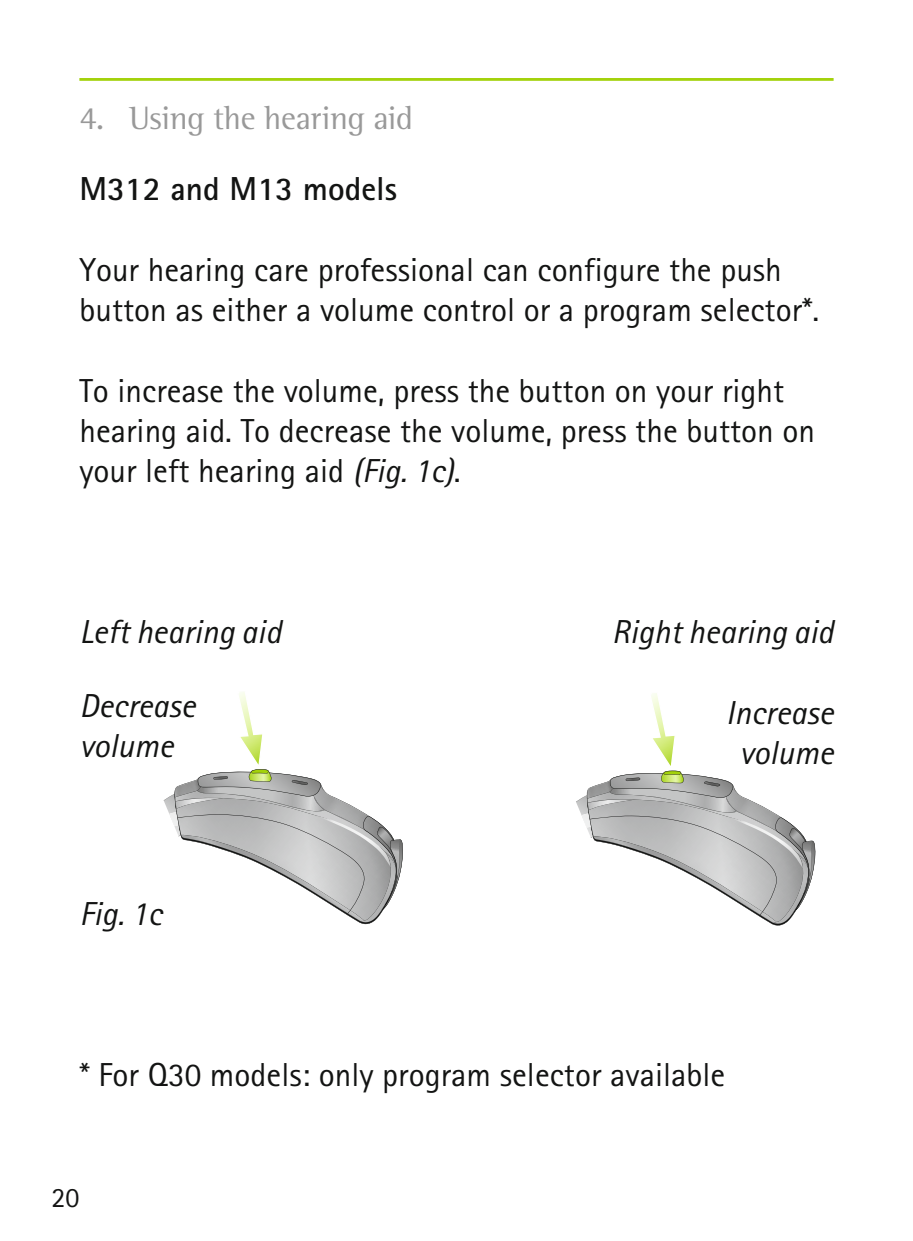
<style>
.page{position:relative;width:913px;height:1241px;background:#fff}
.page>*{position:absolute;margin:0;border:0;box-sizing:border-box;transform-origin:0 0}
.t1{font:33.25px/40.2px "Rotis Sans Serif Pro";color:#131413}
.t2{font:italic 33.25px/40.2px "Rotis Sans Serif Pro";color:#131413}
.t3{font:33.25px "Rotis Semi Serif Pro";letter-spacing:-.01em;color:#999}
.t4{font:700 33.25px "Rotis Sans Serif Pro";color:#131413}
.t5{font:28px "Rotis Sans Serif Pro";color:#131413}
.s1{font-style:italic}
</style>
<div class="page">
<hr style="left:79px;top:78px;width:754px;height:3px;background:#a3d20b">
<svg style="left:164px;top:692px;width:239px;height:233px"></svg>
<svg style="left:576px;top:693px;width:240px;height:233px"></svg>
<p class="t3" style="left:79px;top:97px;width:335px">4. Using the hearing aid</p>
<p class="t4" style="left:79px;top:168px;width:319px">M312 and M13 models</p>
<p class="t1" style="left:79px;top:250px;width:741px">Your hearing care professional can configure the push button as either a volume control or a program selector*.</p>
<p class="t1" style="left:79px;top:370px;width:737px">To increase the volume, press the button on your right hearing aid. To decrease the volume, press the button on your left hearing aid <span class="s1">(Fig. 1c)</span>.</p>
<p class="t2" style="left:79px;top:612px;width:203px">Left hearing aid</p>
<p class="t2" style="left:612px;top:612px;width:223px">Right hearing aid</p>
<p class="t2" style="left:79px;top:685px;width:118px">Decrease volume</p>
<p class="t2" style="left:726px;top:693px;width:109px;text-align:center">Increase volume</p>
<p class="t2" style="left:79px;top:894px;width:84px">Fig. 1c</p>
<p class="t1" style="left:79px;top:1055px;width:647px">* For Q30 models: only program selector available</p>
<p class="t5" style="left:51px;top:1180px;width:29px">20</p>
</div>
